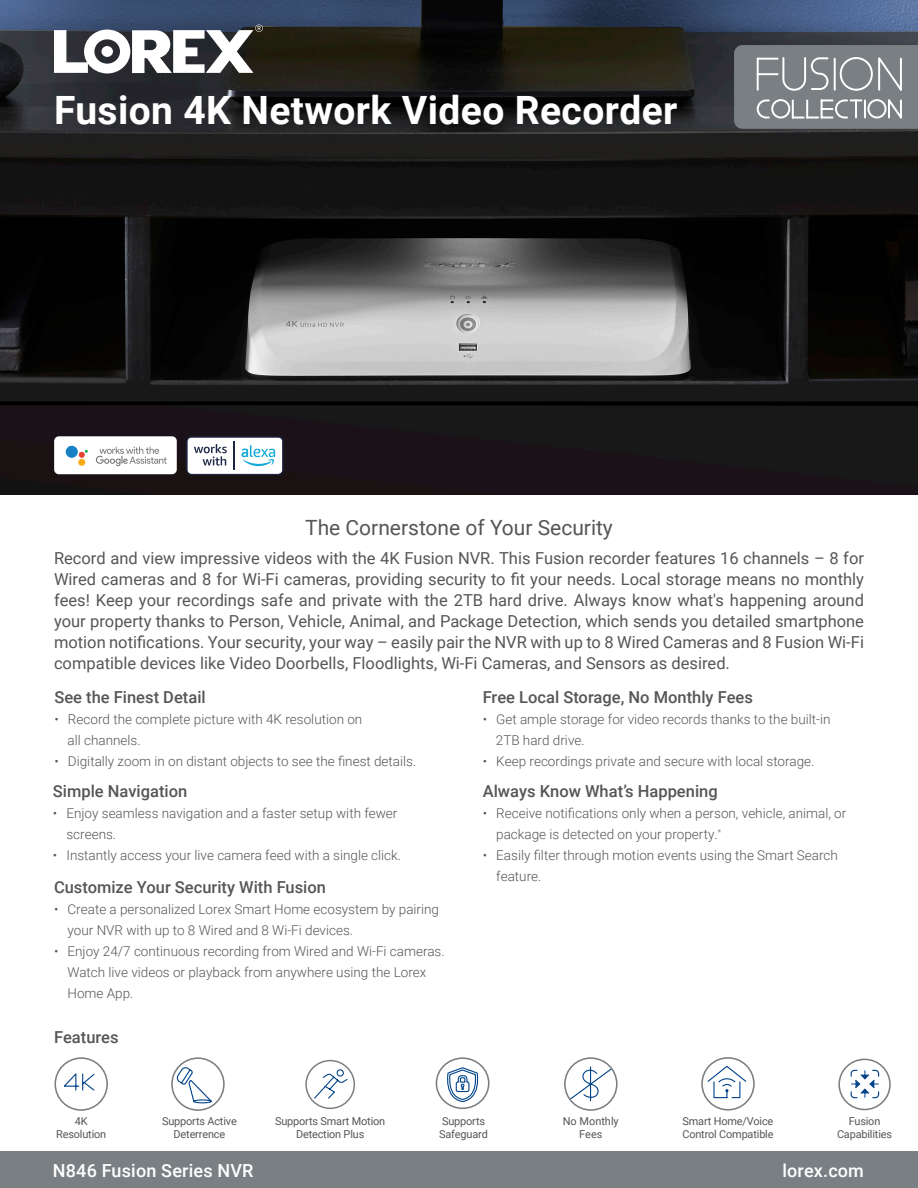
<style>
.page{position:relative;width:918px;height:1188px;background:#fff}
.page>*{position:absolute;margin:0;border:0;box-sizing:border-box;transform-origin:0 0}
.t1{font:700 39px "Roboto";letter-spacing:.01em;color:#fff}
.t2{font:21px "Roboto";color:#555659}
.product_name_-_websi{font:500 18px "Roboto";letter-spacing:.01em;color:#fff}
.t3{font:16.5px/21px "Roboto";color:#555659;text-align:justify}
.t4{font:500 16.5px "Roboto";color:#555659}
.t5{font:300 13.5px/21px "Roboto";color:#555659}
.White_feature_text{font:10.95px/13px "Roboto";letter-spacing:-.015em;color:#555659}
</style>
<div class="page">
<div style="left:0;top:1151px;width:918px;height:37px;background:#797f83"></div>
<img style="left:0;top:0;width:918px;height:495px">
<svg style="left:54px;top:25px;width:209px;height:48px"></svg>
<div style="left:54px;top:436px;width:123px;height:38px;background:#fff;border-radius:5px"></div>
<svg style="left:79px;top:450px;width:9px;height:8px"></svg>
<div style="left:78px;top:459px;width:7px;height:7px;background:#faab1a;border-radius:50%"></div>
<div style="left:66px;top:446px;width:12px;height:12px;background:#1681c4;border-radius:50%"></div>
<svg style="left:96px;top:447px;width:71px;height:19px"></svg>
<svg style="left:64px;top:1073px;width:31px;height:18px"></svg>
<div style="left:54px;top:1057px;width:54px;height:54px;border:2px solid #797f83;border-radius:50%"></div>
<div style="left:171px;top:1057px;width:54px;height:54px;border:2px solid #797f83;border-radius:50%"></div>
<svg style="left:176px;top:1066px;width:37px;height:44px"></svg>
<svg style="left:569px;top:1066px;width:44px;height:36px"></svg>
<div style="left:564px;top:1057px;width:54px;height:54px;border:2px solid #797f83;border-radius:50%"></div>
<svg style="left:707px;top:1065px;width:40px;height:34px"></svg>
<div style="left:701px;top:1057px;width:54px;height:54px;border:2px solid #797f83;border-radius:50%"></div>
<div style="left:436px;top:1057px;width:54px;height:52px;border:2px solid #797f83;border-radius:50%"></div>
<svg style="left:447px;top:1067px;width:31px;height:36px"></svg>
<svg style="left:314px;top:1069px;width:35px;height:31px"></svg>
<div style="left:305px;top:1060px;width:50px;height:49px;border:1px solid #797f83;border-radius:50%"></div>
<svg style="left:850px;top:1069px;width:30px;height:30px"></svg>
<div style="left:838px;top:1059px;width:53px;height:51px;border:2px solid #797f83;border-radius:50%"></div>
<svg style="left:186px;top:436px;width:97px;height:39px"></svg>
<svg style="left:734px;top:45px;width:184px;height:84px;background:#868c8f"></svg>
<p class="t1" style="left:54px;top:83px;width:625px">Fusion 4K Network Video Recorder</p>
<p class="t2" style="left:305px;top:513px;width:309px">The Cornerstone of Your Security</p>
<p class="t3" style="left:54px;top:547px;width:812px">Record and view impressive videos with the 4K Fusion NVR. This Fusion recorder features 16 channels – 8 for Wired cameras and 8 for Wi-Fi cameras, providing security to fit your needs. Local storage means no monthly fees! Keep your recordings safe and private with the 2TB hard drive. Always know what's happening around your property thanks to Person, Vehicle, Animal, and Package Detection, which sends you detailed smartphone motion notifications. Your security, your way – easily pair the NVR with up to 8 Wired Cameras and 8 Fusion Wi-Fi compatible devices like Video Doorbells, Floodlights, Wi-Fi Cameras, and Sensors as desired.</p>
<p class="t4" style="left:54px;top:686px;width:153px">See the Finest Detail</p>
<p class="t5" style="left:54px;top:708px;width:309px">• Record the complete picture with 4K resolution on</p>
<p class="t5" style="left:68px;top:729px;width:75px">all channels.</p>
<p class="t5" style="left:54px;top:750px;width:363px">• Digitally zoom in on distant objects to see the finest details.</p>
<p class="t4" style="left:483px;top:780px;width:236px">Always Know What’s Happening</p>
<p class="t5" style="left:496px;top:803px;width:352px;text-indent:-14px">• Receive notifications only when a person, vehicle, animal, or package is detected on your property.<sup>*</sup></p>
<p class="t5" style="left:496px;top:845px;width:343px;text-indent:-14px">• Easily filter through motion events using the Smart Search feature.</p>
<p class="t4" style="left:483px;top:686px;width:272px">Free Local Storage, No Monthly Fees</p>
<p class="t5" style="left:483px;top:708px;width:349px">• Get ample storage for video records thanks to the built-in</p>
<p class="t5" style="left:496px;top:729px;width:90px">2TB hard drive.</p>
<p class="t5" style="left:483px;top:750px;width:333px">• Keep recordings private and secure with local storage.</p>
<p class="t4" style="left:53px;top:780px;width:136px">Simple Navigation</p>
<p class="t5" style="left:66px;top:803px;width:333px;text-indent:-14px">• Enjoy seamless navigation and a faster setup with fewer screens.</p>
<p class="t5" style="left:53px;top:845px;width:350px">• Instantly access your live camera feed with a single click.</p>
<p class="t4" style="left:54px;top:875px;width:274px">Customize Your Security With Fusion</p>
<p class="t5" style="left:68px;top:898px;width:373px;text-indent:-14px">• Create a personalized Lorex Smart Home ecosystem by pairing your NVR with up to 8 Wired and 8 Wi-Fi devices.</p>
<p class="t5" style="left:68px;top:940px;width:379px;text-indent:-14px">• Enjoy 24/7 continuous recording from Wired and Wi-Fi cameras.<br>Watch live videos or playback from anywhere using the Lorex<br>Home App.</p>
<p class="t4" style="left:54px;top:1026px;width:66px">Features</p>
<p class="White_feature_text" style="left:75px;top:1114px;width:14px">4K</p>
<p class="White_feature_text" style="left:56px;top:1127px;width:52px">Resolution</p>
<p class="White_feature_text" style="left:162px;top:1115px;width:76px">Supports Active</p>
<p class="White_feature_text" style="left:174px;top:1128px;width:53px">Deterrence</p>
<p class="White_feature_text" style="left:275px;top:1114px;width:112px">Supports Smart Motion</p>
<p class="White_feature_text" style="left:296px;top:1127px;width:70px">Detection Plus</p>
<p class="White_feature_text" style="left:439px;top:1114px;width:50px">Supports<br>Safeguard</p>
<p class="White_feature_text" style="left:563px;top:1114px;width:57px">No Monthly</p>
<p class="White_feature_text" style="left:579px;top:1127px;width:25px">Fees</p>
<p class="White_feature_text" style="left:682px;top:1114px;width:93px">Smart Home/Voice<br>Control Compatible</p>
<p class="White_feature_text" style="left:849px;top:1114px;width:33px">Fusion</p>
<p class="White_feature_text" style="left:837px;top:1127px;width:57px">Capabilities</p>
<p class="product_name_-_websi" style="left:53px;top:1158px;width:202px">N846 Fusion Series NVR</p>
<p class="product_name_-_websi" style="left:782px;top:1158px;width:83px">lorex.com</p>
</div>
